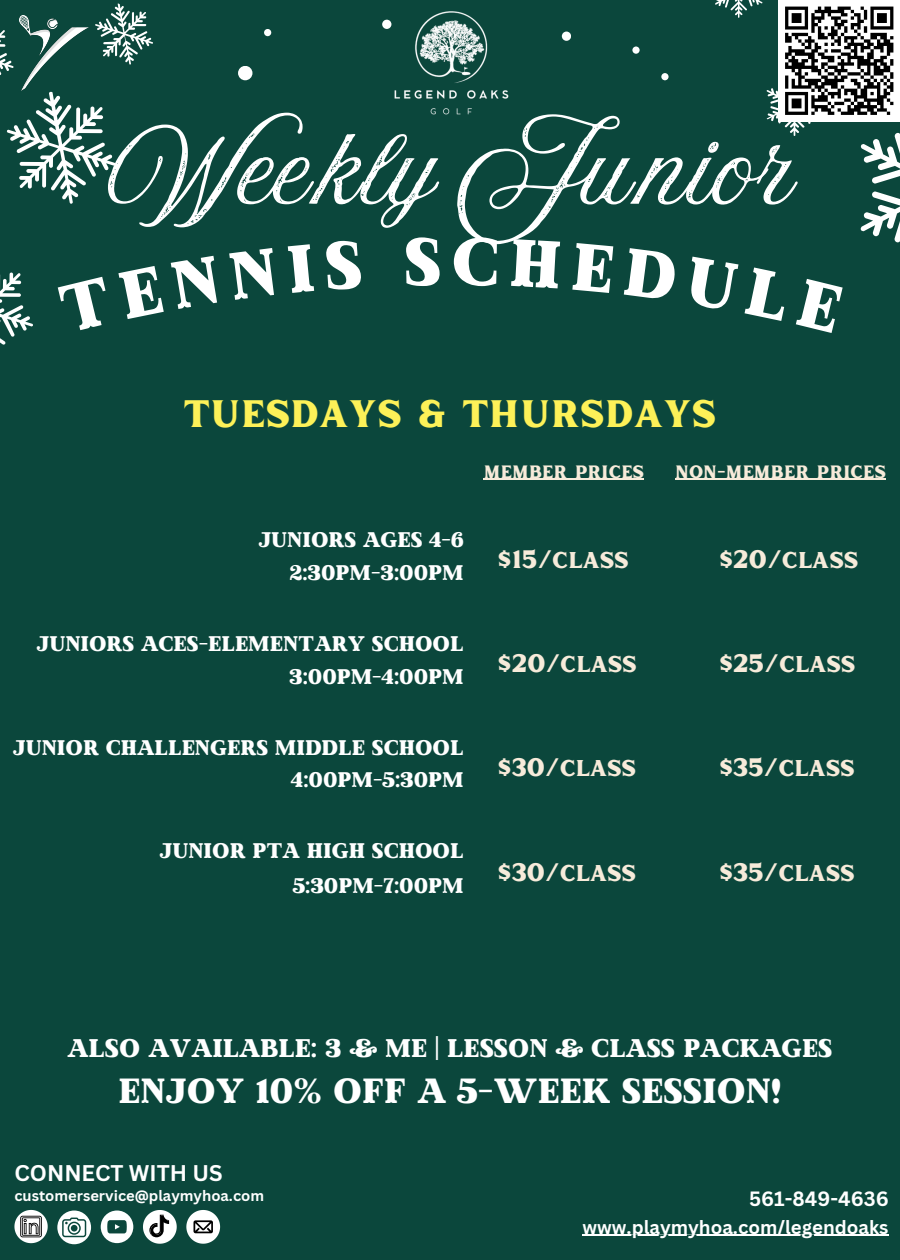
<style>
.page{position:relative;width:900px;height:1260px;background:#0b473c}
.page>*{position:absolute;margin:0;border:0;box-sizing:border-box;transform-origin:0 0}
.t1{font:92.25px "Amoresa Aged";color:#fff}
.t2{font:38.25px "Inlander";color:#fdf158}
.t3{font:34.94px "Made Winter Solid";color:#fff}
.t4{font:25.5px "Made Winter Solid";color:#fff}
.t5{font:25.25px "Inlander";color:#f7ebda}
.t6{font:700 22.06px "Canva Sans";color:#fff}
.t7{font:21.12px "Made Winter Solid";color:#fff}
.t8{font:700 20.12px "Canva Sans";color:#fff}
.t9{font:700 18.62px "Canva Sans";color:#fff}
.t10{font:17.88px "Inlander";color:#f7ebda}
.t11{font:700 14.75px "Canva Sans";color:#fff}
</style>
<div class="page">
<div style="left:238px;top:66px;width:14px;height:14px;background:#fff;border-radius:50%"></div>
<div style="left:661px;top:73px;width:8px;height:7px;background:#fff;border-radius:50%"></div>
<div style="left:264px;top:29px;width:7px;height:7px;background:#fff;border-radius:50%"></div>
<div style="left:632px;top:46px;width:8px;height:8px;background:#fff;border-radius:50%"></div>
<div style="left:562px;top:32px;width:9px;height:9px;background:#fff;border-radius:50%"></div>
<svg style="left:186px;top:1210px;width:34px;height:34px"></svg>
<svg style="left:101px;top:1211px;width:32px;height:32px"></svg>
<svg style="left:57px;top:1211px;width:34px;height:33px"></svg>
<svg style="left:143px;top:1210px;width:34px;height:34px"></svg>
<svg style="left:14px;top:1210px;width:34px;height:33px"></svg>
<hr style="left:583px;top:1235px;width:306px;height:1px;background:#fff">
<svg style="left:0;top:272px;width:33px;height:73px"></svg>
<svg style="left:0;top:3px;width:153px;height:201px"></svg>
<img style="left:382px;top:11px;width:127px;height:104px">
<hr style="left:484px;top:478px;width:160px;height:2px;background:#f7ebda">
<hr style="left:675px;top:478px;width:211px;height:2px;background:#f7ebda">
<svg style="left:715px;top:0;width:185px;height:243px"></svg>
<p class="t1" style="left:108px;top:119px;width:686px">Weekly Junior</p>
<p class="t2" style="left:184px;top:387px;width:534px">TUESDAYS &amp; THURSDAYS</p>
<p class="t10" style="left:484px;top:458px;width:162px">MEMBER PRICES</p>
<h5 class="t10" style="left:675px;top:458px;width:212px">NON-MEMBER PRICES</h5>
<h4 class="t7" style="left:258px;top:527px;width:207px">JUNIORS AGES 4-6</h4>
<h5 class="t7" style="left:289px;top:560px;width:176px">2:30PM-3:00PM</h5>
<h6 class="t7" style="left:36px;top:631px;width:429px">JUNIORS ACES-ELEMENTARY SCHOOL</h6>
<h3 class="t7" style="left:289px;top:664px;width:176px">3:00PM-4:00PM</h3>
<p class="t7" style="left:13px;top:735px;width:452px">JUNIOR CHALLENGERS MIDDLE SCHOOL</p>
<p class="t7" style="left:291px;top:767px;width:174px">4:00PM-5:30PM</p>
<p class="t7" style="left:160px;top:838px;width:306px">JUNIOR PTA HIGH SCHOOL</p>
<p class="t7" style="left:293px;top:873px;width:172px">5:30PM-7:00PM</p>
<p class="t5" style="left:497px;top:541px;width:132px">$15/CLASS</p>
<p class="t5" style="left:719px;top:541px;width:140px">$20/CLASS</p>
<p class="t5" style="left:497px;top:645px;width:140px">$20/CLASS</p>
<p class="t5" style="left:719px;top:645px;width:137px">$25/CLASS</p>
<p class="t5" style="left:497px;top:749px;width:140px">$30/CLASS</p>
<p class="t5" style="left:497px;top:854px;width:140px">$30/CLASS</p>
<p class="t5" style="left:719px;top:749px;width:137px">$35/CLASS</p>
<p class="t5" style="left:719px;top:854px;width:137px">$35/CLASS</p>
<p class="t4" style="left:67px;top:1033px;width:767px">ALSO AVAILABLE: 3 &amp; ME | LESSON &amp; CLASS PACKAGES</p>
<p class="t3" style="left:118px;top:1070px;width:664px">ENJOY 10% OFF A 5-WEEK SESSION!</p>
<h5 class="t6" style="left:14px;top:1157px;width:210px">CONNECT WITH US</h5>
<h5 class="t11" style="left:14px;top:1185px;width:251px">customerservice@playmyhoa.com</h5>
<p class="t8" style="left:749px;top:1185px;width:141px">561-849-4636</p>
<p class="t9" style="left:583px;top:1214px;width:307px">www.playmyhoa.com/legendoaks</p>
</div>
